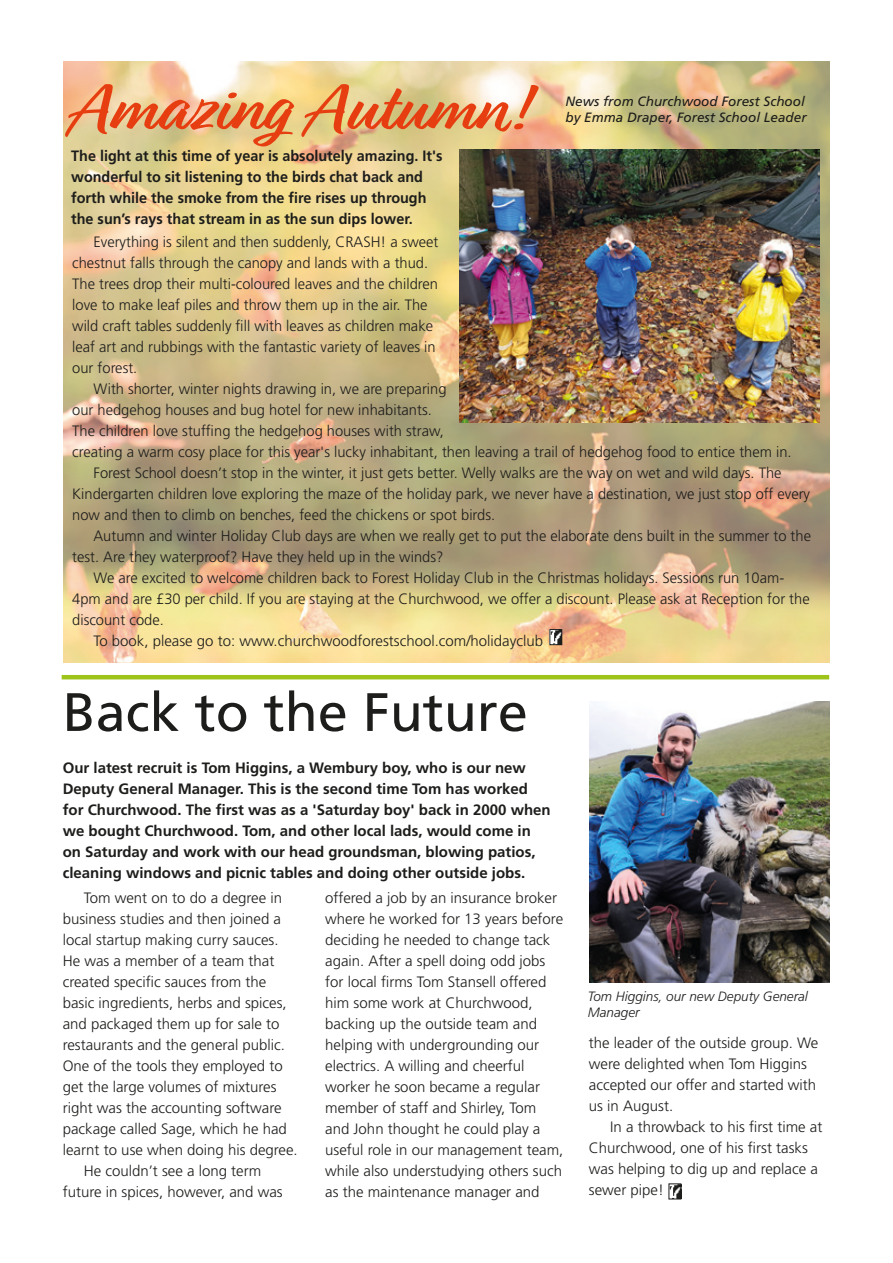
<style>
.page{position:relative;width:893px;height:1263px;background:#fff}
.page>*{position:absolute;margin:0;border:0;box-sizing:border-box;transform-origin:0 0}
.Singpainter_title{font:700 72px "Relation";color:#e73e11}
.Headline{font:54px "Frutiger";color:#1d1d1b}
.Body_text{font:300 15px/21px "Frutiger";color:#1d1d1b}
.Lead_para{font:700 15px/21px "Frutiger";color:#1d1d1b}
.Lead_para-2{font:700 15px/21px "Frutiger";color:#1d1d1b;scale:.96 1}
.t1{font:italic 13.5px/16.2px "Frutiger";color:#1d1d1b}
.t2{font:italic 300 13.5px/16.2px "Frutiger";color:#1d1d1b}
</style>
<div class="page">
<img style="left:64px;top:62px;width:765px;height:600px">
<img style="left:552px;top:631px;width:8px;height:12px">
<div style="left:550px;top:629px;width:12px;height:16px;border:1px solid #1d1d1b"></div>
<img style="left:459px;top:150px;width:360px;height:273px">
<img style="left:671px;top:1186px;width:8px;height:11px">
<div style="left:669px;top:1184px;width:12px;height:15px;border:1px solid #1d1d1b"></div>
<img style="left:589px;top:702px;width:240px;height:280px">
<hr style="left:62px;top:675px;width:767px;height:4px;background:#9ec41a">
<p class="Singpainter_title" style="left:71px;top:66px;width:456px">Amazing Autumn!</p>
<p class="Lead_para-2" style="left:71px;top:145px;width:388px">The light at this time of year is absolutely amazing. It's wonderful to sit listening to the birds chat back and forth while the smoke from the fire rises up through the sun’s rays that stream in as the sun dips lower.</p>
<p class="t1" style="left:566px;top:93px;width:243px">News from Churchwood Forest School by Emma Draper, Forest School Leader</p>
<p class="Body_text" style="left:72px;top:231px;width:368px;text-indent:21px">Everything is silent and then suddenly, CRASH! a sweet chestnut falls through the canopy and lands with a thud.<br>The trees drop their multi-coloured leaves and the children love to make leaf piles and throw them up in the air. The wild craft tables suddenly fill with leaves as children make leaf art and rubbings with the fantastic variety of leaves in our forest.</p>
<p class="Body_text" style="left:72px;top:378px;width:721px;text-indent:21px">With shorter, winter nights drawing in, we are preparing<br>our hedgehog houses and bug hotel for new inhabitants.<br>The children love stuffing the hedgehog houses with straw,<br>creating a warm cosy place for this year's lucky inhabitant, then leaving a trail of hedgehog food to entice them in.</p>
<p class="Body_text" style="left:72px;top:462px;width:739px;text-indent:21px">Forest School doesn’t stop in the winter, it just gets better. Welly walks are the way on wet and wild days. The<br>Kindergarten children love exploring the maze of the holiday park, we never have a destination, we just stop off every now and then to climb on benches, feed the chickens or spot birds.</p>
<p class="Body_text" style="left:72px;top:525px;width:740px;text-indent:21px">Autumn and winter Holiday Club days are when we really get to put the elaborate dens built in the summer to the test. Are they waterproof? Have they held up in the winds?</p>
<p class="Body_text" style="left:72px;top:567px;width:739px;text-indent:21px">We are excited to welcome children back to Forest Holiday Club in the Christmas holidays. Sessions run 10am-<br>4pm and are £30 per child. If you are staying at the Churchwood, we offer a discount. Please ask at Reception for the discount code.</p>
<p class="Body_text" style="left:94px;top:630px;width:451px">To book, please go to: www.churchwoodforestschool.com/holidayclub</p>
<p class="Headline" style="left:63px;top:680px;width:467px">Back to the Future</p>
<p class="Lead_para" style="left:63px;top:757px;width:489px">Our latest recruit is Tom Higgins, a Wembury boy, who is our new Deputy General Manager. This is the second time Tom has worked for Churchwood. The first was as a 'Saturday boy' back in 2000 when we bought Churchwood. Tom, and other local lads, would come in on Saturday and work with our head groundsman, blowing patios, cleaning windows and picnic tables and doing other outside jobs.</p>
<p class="Body_text" style="left:63px;top:887px;width:237px;text-indent:21px">Tom went on to do a degree in business studies and then joined a local startup making curry sauces.<br>He was a member of a team that created specific sauces from the basic ingredients, herbs and spices, and packaged them up for sale to restaurants and the general public.<br>One of the tools they employed to get the large volumes of mixtures right was the accounting software package called Sage, which he had learnt to use when doing his degree.</p>
<p class="Body_text" style="left:63px;top:1160px;width:222px;text-align:center">He couldn’t see a long term<br>future in spices, however, and was</p>
<p class="Body_text" style="left:325px;top:887px;width:240px">offered a job by an insurance broker where he worked for 13 years before deciding he needed to change tack again. After a spell doing odd jobs for local firms Tom Stansell offered him some work at Churchwood, backing up the outside team and helping with undergrounding our electrics. A willing and cheerful worker he soon became a regular member of staff and Shirley, Tom and John thought he could play a useful role in our management team, while also understudying others such as the maintenance manager and</p>
<p class="t2" style="left:588px;top:988px;width:222px">Tom Higgins, our new Deputy General<br>Manager</p>
<p class="Body_text" style="left:589px;top:1032px;width:231px">the leader of the outside group. We were delighted when Tom Higgins accepted our offer and started with us in August.</p>
<p class="Body_text" style="left:589px;top:1116px;width:235px;text-indent:21px">In a throwback to his first time at<br>Churchwood, one of his first tasks was helping to dig up and replace a sewer pipe!</p>
</div>
